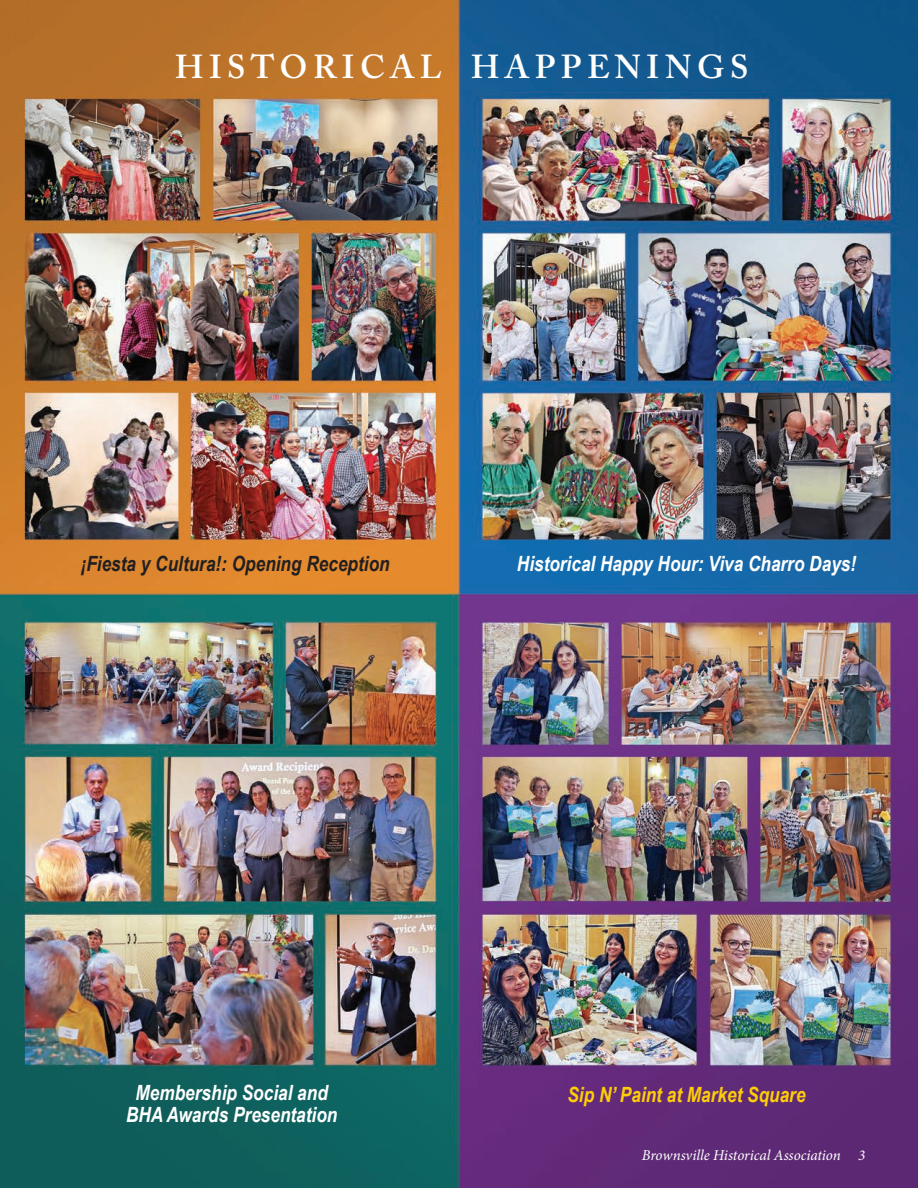
<style>
.page{position:relative;width:918px;height:1188px;background:#fff}
.page>*{position:absolute;margin:0;border:0;box-sizing:border-box;transform-origin:0 0}
.t1{font:600 33px "Adobe Caslon Pro";letter-spacing:.165em;color:#fff}
.t2{font:italic 700 21px "Arial Narrow";color:#fff}
.t3{font:italic 700 21px "Arial Narrow";color:#231f20}
.t4{font:italic 700 21px "Arial Narrow";color:#fecd08}
.t5{font:italic 15px "Minion Pro";letter-spacing:-.005em;color:#fff}
</style>
<div class="page">
<img style="left:0;top:0;width:918px;height:1188px">
<h1 class="t1" style="left:175px;top:47px;width:575px">HISTORICAL HAPPENINGS</h1>
<p class="t3" style="left:81px;top:548px;width:311px">¡Fiesta y Cultura!: Opening Reception</p>
<p class="t2" style="left:517px;top:548px;width:341px">Historical Happy Hour: Viva Charro Days!</p>
<p class="t2" style="left:136px;top:1077px;width:194px">Membership Social and</p>
<p class="t4" style="left:568px;top:1079px;width:240px">Sip N’ Paint at Market Square</p>
<p class="t2" style="left:126px;top:1099px;width:213px">BHA Awards Presentation</p>
<p class="t5" style="left:642px;top:1145px;width:225px">Brownsville Historical Association 3</p>
</div>
